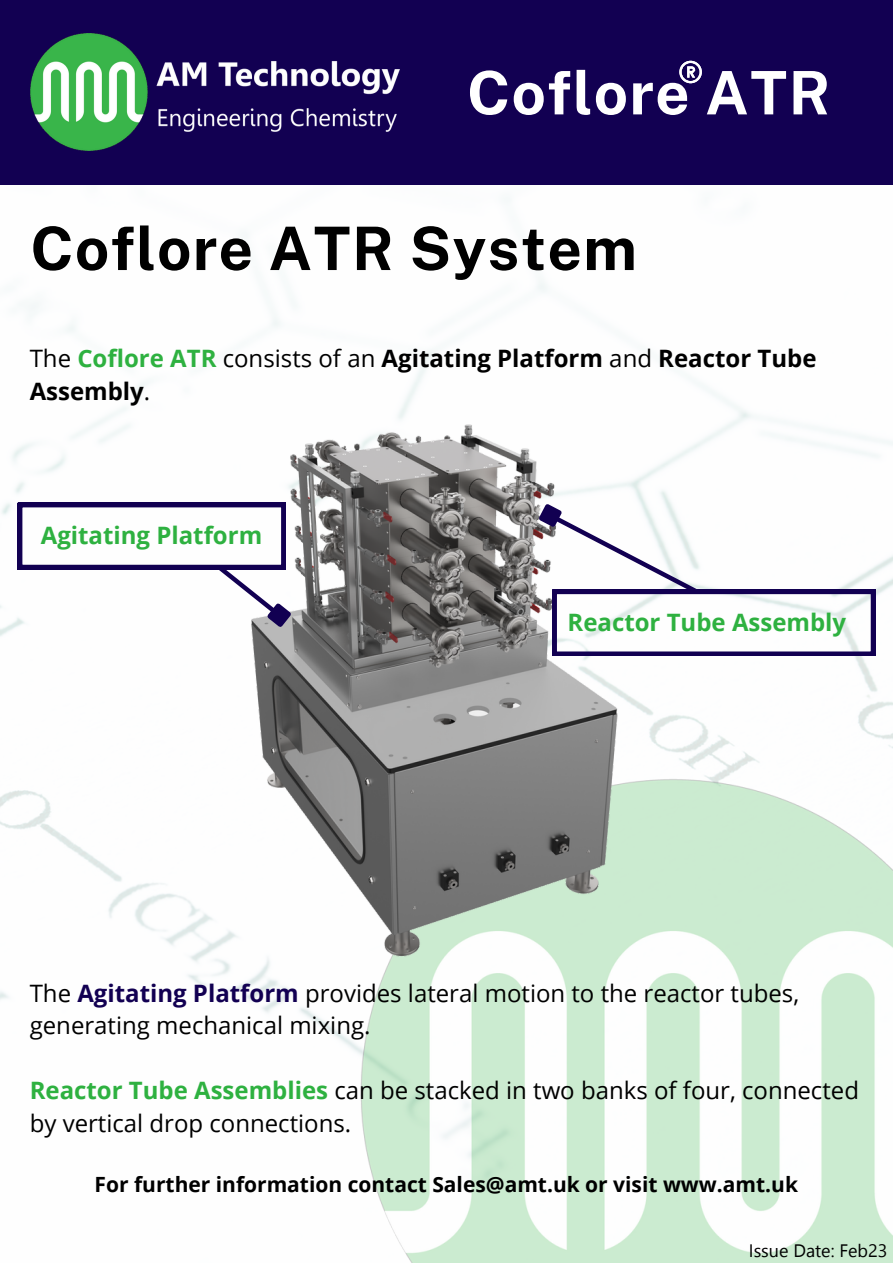
<style>
.page{position:relative;width:893px;height:1264px;background:#fff}
.page>*{position:absolute;margin:0;border:0;box-sizing:border-box;transform-origin:0 0}
.t1{font:700 60px "Public Sans";letter-spacing:.025em;color:#000}
.t2{font:700 60px "Public Sans";letter-spacing:.025em;color:#fff}
.t3{font:24px/32.5px "Open Sans";color:#000}
.t4{font:700 24px/32.5px "Open Sans";color:#000}
.t5{font:700 24px "Open Sans";color:#2eb140}
.t6{font:700 21px "Open Sans";color:#000}
.t7{font:18px "Leelawadee UI";color:#000}
.s1{font-weight:400}
.s2{color:#2eb140}
.s3{font-weight:700;color:#120052}
.s4{font-weight:700;color:#2eb140}
</style>
<div class="page">
<img style="left:0;top:235px;width:892px;height:812px">
<div style="left:0;top:0;width:892px;height:185px;background:#120052"></div>
<img style="left:30px;top:34px;width:369px;height:117px">
<img style="left:350px;top:764px;width:542px;height:498px">
<svg style="left:679px;top:61px;width:22px;height:22px"></svg>
<img style="left:220px;top:405px;width:429px;height:574px">
<svg style="left:18px;top:503px;width:277px;height:128px"></svg>
<svg style="left:535px;top:500px;width:340px;height:156px"></svg>
<h1 class="t2" style="left:467px;top:57px;width:365px">Coflore ATR</h1>
<h1 class="t1" style="left:30px;top:213px;width:608px">Coflore ATR System</h1>
<p class="t4" style="left:30px;top:341px;width:788px"><span class="s1">The</span> <span class="s2">Coflore ATR</span> <span class="s1">consists of an</span> Agitating Platform <span class="s1">and</span> Reactor Tube<br>Assembly<span class="s1">.</span></p>
<p class="t5" style="left:41px;top:519px;width:223px">Agitating Platform</p>
<p class="t5" style="left:567px;top:605px;width:280px">Reactor Tube Assembly</p>
<p class="t3" style="left:30px;top:976px;width:771px">The <span class="s3">Agitating Platform</span> provides lateral motion to the reactor tubes, generating mechanical mixing.</p>
<p class="t3" style="left:30px;top:1073px;width:830px"><span class="s4">Reactor Tube Assemblies</span> can be stacked in two banks of four, connected by vertical drop connections.</p>
<p class="t6" style="left:95px;top:1169px;width:704px">For further information contact Sales@amt.uk or visit www.amt.uk</p>
<p class="t7" style="left:748px;top:1237px;width:140px">Issue Date: Feb23</p>
</div>
